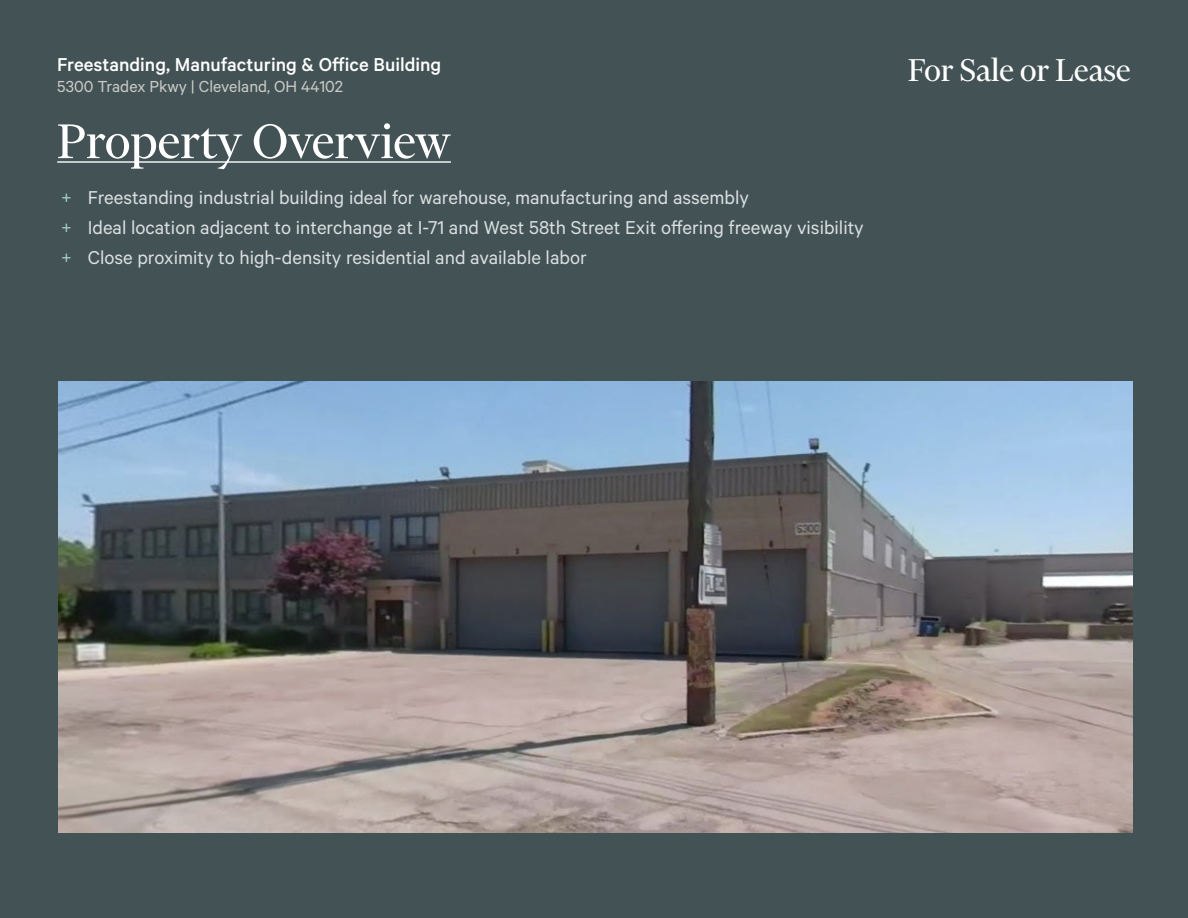
<style>
.page{position:relative;width:1188px;height:918px;background:#435254}
.page>*{position:absolute;margin:0;border:0;box-sizing:border-box;transform-origin:0 0}
.Heading_Large{font:55.5px "Financier Display";color:#fff}
.t1{font:36px "Financier Display";color:#fff}
.t2{font:21px "Calibre";color:#dadfe0}
.t3{font:500 21px "Calibre";color:#fff}
.t4{font:18px "Calibre";color:#cbccca}
.s1{color:#a4cdc3}
</style>
<div class="page">
<hr style="left:57px;top:161px;width:394px;height:2px;background:#fff">
<img style="left:59px;top:382px;width:1074px;height:451px">
<p class="t3" style="left:57px;top:52px;width:386px">Freestanding, Manufacturing &amp; Office Building</p>
<p class="t4" style="left:57px;top:76px;width:287px">5300 Tradex Pkwy | Cleveland, OH 44102</p>
<p class="Heading_Large" style="left:57px;top:112px;width:395px">Property Overview</p>
<p class="t2" style="left:61px;top:185px;width:690px"><span class="s1">+</span> Freestanding industrial building ideal for warehouse, manufacturing and assembly</p>
<p class="t2" style="left:61px;top:215px;width:805px"><span class="s1">+</span> Ideal location adjacent to interchange at I-71 and West 58th Street Exit offering freeway visibility</p>
<p class="t2" style="left:61px;top:245px;width:528px"><span class="s1">+</span> Close proximity to high-density residential and available labor</p>
<p class="t1" style="left:908px;top:51px;width:224px">For Sale or Lease</p>
</div>
